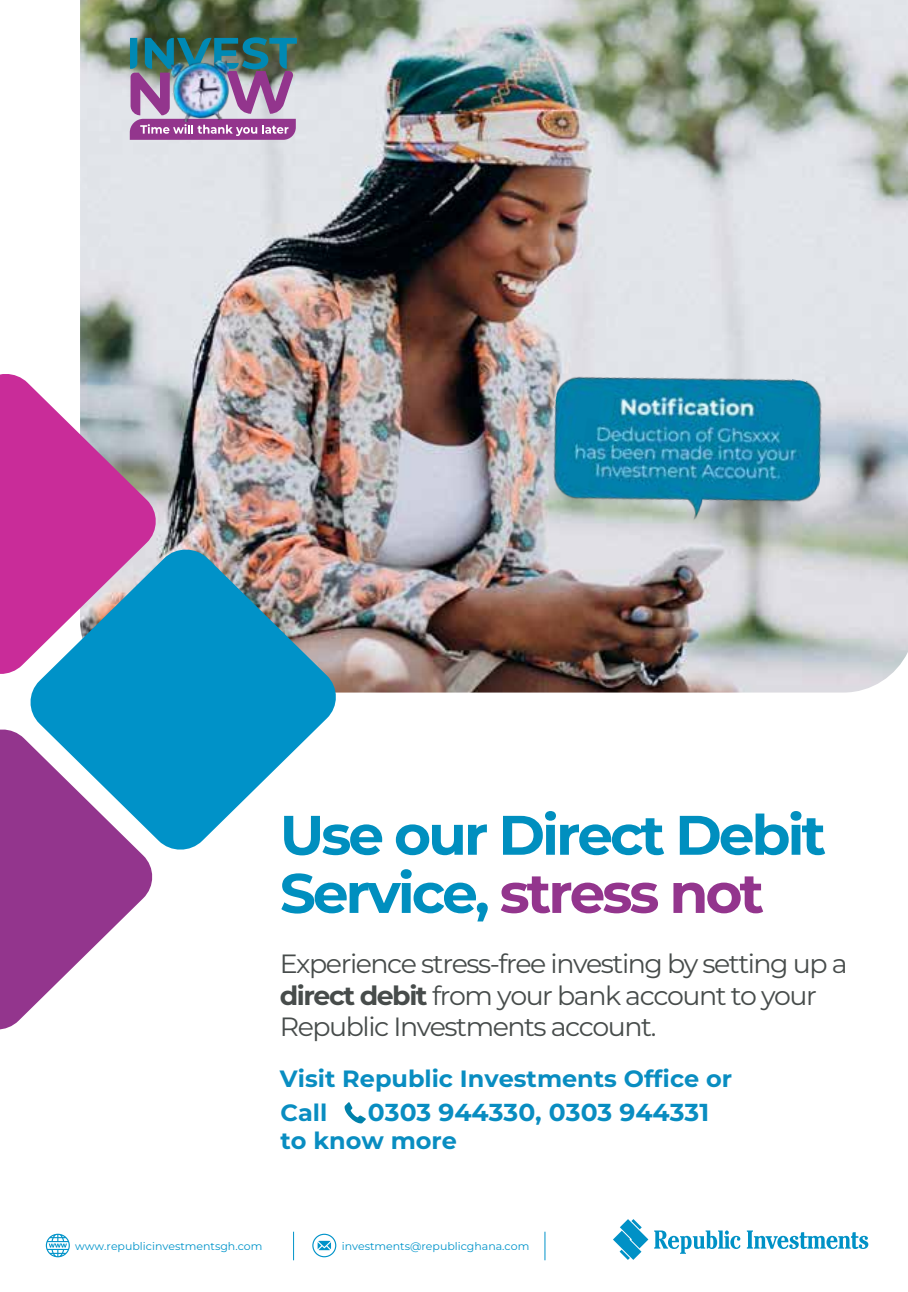
<style>
.page{position:relative;width:908px;height:1292px;background:#fff}
.page>*{position:absolute;margin:0;border:0;box-sizing:border-box;transform-origin:0 0}
.t1{font:700 55.6px/58.2px "Montserrat";letter-spacing:-.055em;color:#008fbf}
.t2{font:26.4px/31.6px "Montserrat";letter-spacing:-.055em;color:#474c4b}
.t3{font:700 24.6px "Montserrat";color:#098dc1}
.t4{font:700 23.6px/34.2px "Montserrat";color:#098dc1}
.t5{font:10.8px "Montserrat";color:#0094ca}
.s1{color:#93358d}
.s2{font-weight:700}
</style>
<div class="page">
<img style="left:80px;top:0;width:827px;height:692px">
<svg style="left:0;top:371px;width:159px;height:303px;background:#c660a9"></svg>
<svg style="left:27px;top:547px;width:312px;height:303px;fill:#0092c8"></svg>
<svg style="left:0;top:726px;width:155px;height:304px;fill:#93358d"></svg>
<svg style="left:293px;top:1231px;width:1px;height:29px"></svg>
<svg style="left:544px;top:1231px;width:1px;height:29px"></svg>
<svg style="left:46px;top:1233px;width:24px;height:24px"></svg>
<svg style="left:312px;top:1233px;width:24px;height:24px"></svg>
<svg style="left:613px;top:1219px;width:35px;height:41px"></svg>
<svg style="left:654px;top:1230px;width:86px;height:23px"></svg>
<svg style="left:746px;top:1230px;width:122px;height:19px"></svg>
<svg style="left:130px;top:37px;width:167px;height:103px;background:#7b7295"></svg>
<img style="left:171px;top:60px;width:61px;height:63px">
<img style="left:541px;top:345px;width:292px;height:194px">
<svg style="left:344px;top:1102px;width:22px;height:21px"></svg>
<h1 class="t1" style="left:280px;top:804px;width:547px">Use our Direct Debit<br>Service, <span class="s1">stress not</span></h1>
<p class="t2" style="left:280px;top:947px;width:569px">Experience stress-free investing by setting up a <span class="s2">direct debit</span> from your bank account to your<br>Republic Investments account.</p>
<p class="t4" style="left:280px;top:1060px;width:453px">Visit Republic Investments Office or<br>Call</p>
<p class="t3" style="left:368px;top:1096px;width:342px">0303 944330, 0303 944331</p>
<p class="t4" style="left:280px;top:1123px;width:178px">to know more</p>
<p class="t5" style="left:75px;top:1239px;width:189px">www.republicinvestmentsgh.com</p>
<p class="t5" style="left:341px;top:1239px;width:189px">investments@republicghana.com</p>
</div>
